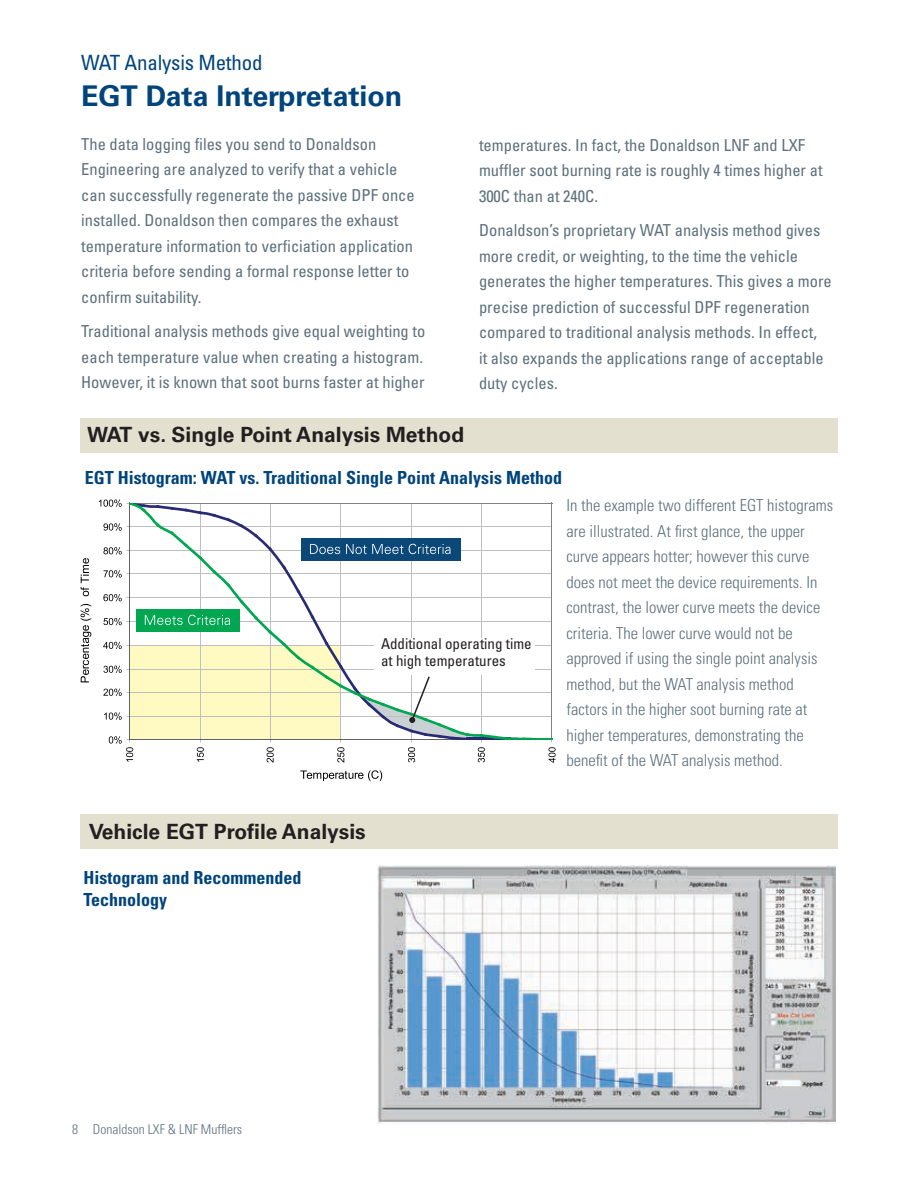
<style>
.page{position:relative;width:918px;height:1188px;background:#fff}
.page>*{position:absolute;margin:0;border:0;box-sizing:border-box;transform-origin:0 0}
.t1{font:700 28.5px "Univers LT Std";color:#00447c}
.t2{font:700 21px "Univers LT Std";color:#231f20}
.t3{font:condensed 21px "Univers LT Std";letter-spacing:-.01em;color:#00447c}
.t4{font:700 condensed 18px/21.6px "Univers LT Std";color:#00447c}
.t5{font:condensed 16.5px/25.5px "Univers LT Std";color:#5d707c}
.t6{font:300 condensed 16.5px/25.5px "Univers LT Std";color:#5d707c}
.t7{font:condensed 15px/16.5px "Univers LT Std";color:#231f20}
.t8{font:300 condensed 13.5px "Univers LT Std";color:#5d707c}
</style>
<div class="page">
<div style="left:81px;top:418px;width:757px;height:35px;background:#e4e0d0"></div>
<div style="left:81px;top:815px;width:757px;height:34px;background:#e4e0d0"></div>
<svg style="left:300px;top:770px;width:82px;height:11px"></svg>
<svg style="left:81px;top:604px;width:10px;height:78px"></svg>
<svg style="left:81px;top:558px;width:8px;height:38px"></svg>
<svg style="left:99px;top:499px;width:457px;height:264px"></svg>
<img style="left:377px;top:866px;width:459px;height:258px">
<p class="t3" style="left:81px;top:50px;width:183px">WAT Analysis Method</p>
<h1 class="t1" style="left:81px;top:80px;width:323px">EGT Data Interpretation</h1>
<p class="t5" style="left:81px;top:131px;width:335px">The data logging files you send to Donaldson Engineering are analyzed to verify that a vehicle can successfully regenerate the passive DPF once installed. Donaldson then compares the exhaust temperature information to verficiation application criteria before sending a formal response letter to confirm suitability.</p>
<p class="t5" style="left:81px;top:319px;width:346px">Traditional analysis methods give equal weighting to each temperature value when creating a histogram.<br>However, it is known that soot burns faster at higher</p>
<p class="t2" style="left:87px;top:423px;width:378px">WAT vs. Single Point Analysis Method</p>
<p class="t5" style="left:479px;top:132px;width:345px">temperatures. In fact, the Donaldson LNF and LXF muffler soot burning rate is roughly 4 times higher at<br>300C than at 240C.</p>
<p class="t5" style="left:479px;top:218px;width:354px">Donaldson’s proprietary WAT analysis method gives more credit, or weighting, to the time the vehicle generates the higher temperatures. This gives a more precise prediction of successful DPF regeneration compared to traditional analysis methods. In effect,<br>it also expands the applications range of acceptable duty cycles.</p>
<p class="t4" style="left:85px;top:467px;width:479px">EGT Histogram: WAT vs. Traditional Single Point Analysis Method</p>
<p class="t7" style="left:381px;top:636px;width:152px">Additional operating time at high temperatures</p>
<p class="t2" style="left:89px;top:819px;width:279px">Vehicle EGT Profile Analysis</p>
<p class="t4" style="left:83px;top:867px;width:219px">Histogram and Recommended<br>Technology</p>
<p class="t6" style="left:567px;top:493px;width:268px">In the example two different EGT histograms are illustrated. At first glance, the upper curve appears hotter; however this curve does not meet the device requirements. In contrast, the lower curve meets the device criteria. The lower curve would not be approved if using the single point analysis method, but the WAT analysis method factors in the higher soot burning rate at higher temperatures, demonstrating the benefit of the WAT analysis method.</p>
<p class="t8" style="left:72px;top:1122px;width:172px">8 Donaldson LXF &amp; LNF Mufflers</p>
</div>
